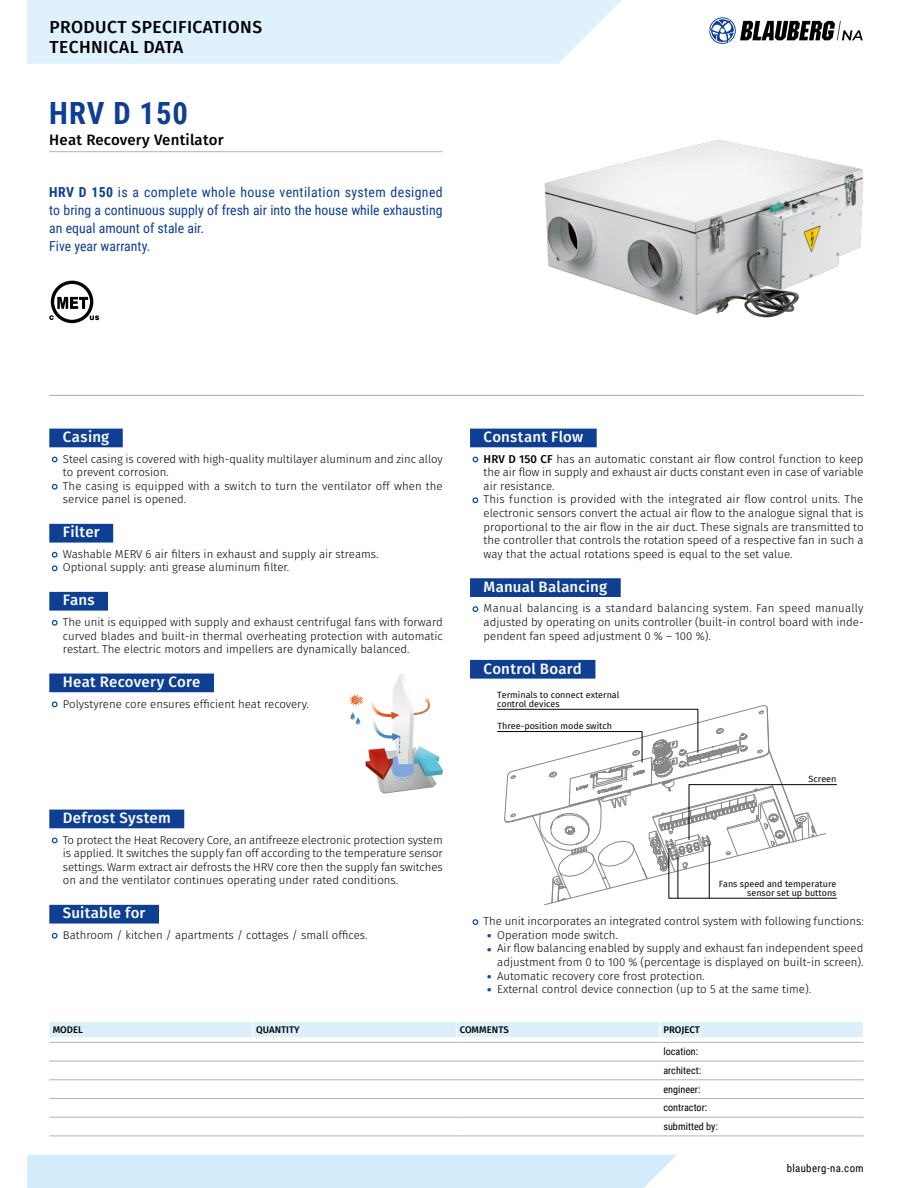
<style>
.page{position:relative;width:918px;height:1188px;background:#fff}
.page>*{position:absolute;margin:0;border:0;box-sizing:border-box;transform-origin:0 0}
.t1{font:700 30.6px "Roboto Condensed";letter-spacing:.03em;color:#0f3f93}
.t2{font:500 17.4px/20.4px "Fira Sans";letter-spacing:.025em;color:#000}
.t3{font:500 15px "Fira Sans";letter-spacing:.015em;color:#fff}
.t4{font:500 15px "Fira Sans";letter-spacing:.015em;color:#000}
.t5{font:13.8px/18px "Roboto Condensed";color:#0f3f93}
.t6{font:300 11.4px/13.6px "Fira Sans";color:#000}
.t7{font:10.8px "Roboto Condensed";letter-spacing:.035em;color:#000}
.t8{font:10.2px/18.8px "Roboto Condensed";color:#000}
.t9{font:500 9.6px "Fira Sans";color:#000}
.t10{font:9px/9px "Fira Sans";color:#0c0a05;text-align:right}
.s1{font-weight:700}
.s2{font-weight:500}
.s3{font-weight:700;font-size:12.6px;color:#0d4d9d}
</style>
<div class="page">
<svg style="left:49px;top:1060px;width:815px;height:76px"></svg>
<hr style="left:49px;top:1061px;width:204px;height:1px;background:#b1b2b3">
<hr style="left:253px;top:1061px;width:203px;height:1px;background:#b1b2b3">
<hr style="left:456px;top:1061px;width:204px;height:1px;background:#b1b2b3">
<hr style="left:660px;top:1061px;width:204px;height:1px;background:#b1b2b3">
<hr style="left:49px;top:1080px;width:204px;height:1px;background:#b1b2b3">
<hr style="left:253px;top:1080px;width:203px;height:1px;background:#b1b2b3">
<hr style="left:456px;top:1080px;width:204px;height:1px;background:#b1b2b3">
<hr style="left:660px;top:1080px;width:204px;height:1px;background:#b1b2b3">
<hr style="left:49px;top:1098px;width:204px;height:1px;background:#b1b2b3">
<hr style="left:253px;top:1098px;width:203px;height:1px;background:#b1b2b3">
<hr style="left:456px;top:1098px;width:204px;height:1px;background:#b1b2b3">
<hr style="left:660px;top:1098px;width:204px;height:1px;background:#b1b2b3">
<hr style="left:49px;top:1117px;width:204px;height:1px;background:#b1b2b3">
<hr style="left:253px;top:1117px;width:203px;height:1px;background:#b1b2b3">
<hr style="left:456px;top:1117px;width:204px;height:1px;background:#b1b2b3">
<hr style="left:660px;top:1117px;width:204px;height:1px;background:#b1b2b3">
<svg style="left:49px;top:1022px;width:814px;height:20px"></svg>
<hr style="left:49px;top:1042px;width:204px;height:1px;background:#b1b2b3">
<hr style="left:253px;top:1042px;width:203px;height:1px;background:#b1b2b3">
<hr style="left:456px;top:1042px;width:204px;height:1px;background:#b1b2b3">
<hr style="left:660px;top:1042px;width:204px;height:1px;background:#b1b2b3">
<hr style="left:49px;top:1136px;width:204px;height:1px;background:#b1b2b3">
<hr style="left:253px;top:1136px;width:203px;height:1px;background:#b1b2b3">
<hr style="left:456px;top:1136px;width:204px;height:1px;background:#b1b2b3">
<hr style="left:660px;top:1136px;width:204px;height:1px;background:#b1b2b3">
<svg style="left:49px;top:281px;width:50px;height:42px"></svg>
<div style="left:470px;top:429px;width:127px;height:18px;background:#0f3f93"></div>
<div style="left:470px;top:578px;width:151px;height:19px;background:#0f3f93"></div>
<div style="left:470px;top:660px;width:125px;height:19px;background:#0f3f93"></div>
<svg style="left:472px;top:456px;width:7px;height:7px"></svg>
<svg style="left:472px;top:497px;width:7px;height:7px"></svg>
<svg style="left:472px;top:606px;width:7px;height:6px"></svg>
<svg style="left:472px;top:919px;width:7px;height:6px"></svg>
<svg style="left:497px;top:578px;width:340px;height:328px"></svg>
<div style="left:49px;top:429px;width:74px;height:18px;background:#0f3f93"></div>
<div style="left:49px;top:524px;width:64px;height:19px;background:#0f3f93"></div>
<div style="left:49px;top:592px;width:59px;height:19px;background:#0f3f93"></div>
<div style="left:49px;top:674px;width:165px;height:18px;background:#0f3f93"></div>
<div style="left:49px;top:810px;width:135px;height:18px;background:#0f3f93"></div>
<div style="left:49px;top:905px;width:110px;height:19px;background:#0f3f93"></div>
<svg style="left:51px;top:456px;width:7px;height:7px"></svg>
<svg style="left:51px;top:483px;width:7px;height:7px"></svg>
<svg style="left:51px;top:551px;width:7px;height:7px"></svg>
<svg style="left:51px;top:565px;width:7px;height:7px"></svg>
<svg style="left:51px;top:619px;width:7px;height:7px"></svg>
<svg style="left:51px;top:701px;width:7px;height:7px"></svg>
<svg style="left:51px;top:837px;width:7px;height:7px"></svg>
<svg style="left:51px;top:932px;width:7px;height:7px"></svg>
<svg style="left:349px;top:674px;width:94px;height:120px"></svg>
<hr style="left:49px;top:151px;width:394px;height:1px;background:#b1b2b3">
<hr style="left:49px;top:395px;width:815px;height:1px;background:#b1b2b3">
<img style="left:545px;top:140px;width:319px;height:178px">
<div style="left:27px;top:0;width:594px;height:64px;background:#def1fd"></div>
<div style="left:27px;top:1155px;width:650px;height:33px;background:#d3ecfc"></div>
<svg style="left:709px;top:17px;width:154px;height:27px"></svg>
<h2 class="t2" style="left:49px;top:18px;width:214px">PRODUCT SPECIFICATIONS<br>TECHNICAL DATA</h2>
<h1 class="t1" style="left:49px;top:92px;width:140px">HRV D 150</h1>
<h3 class="t4" style="left:49px;top:129px;width:176px">Heat Recovery Ventilator</h3>
<p class="t5" style="left:49px;top:183px;width:395px"><span class="s1">HRV D 150</span> is a complete whole house ventilation system designed to bring a continuous supply of fresh air into the house while exhausting an equal amount of stale air.<br>Five year warranty.</p>
<h3 class="t3" style="left:63px;top:426px;width:48px">Casing</h3>
<p class="t6" style="left:63px;top:453px;width:381px">Steel casing is covered with high-quality multilayer aluminum and zinc alloy to prevent corrosion.<br>The casing is equipped with a switch to turn the ventilator off when the service panel is opened.</p>
<h3 class="t3" style="left:63px;top:522px;width:38px">Filter</h3>
<p class="t6" style="left:63px;top:548px;width:317px">Washable MERV 6 air filters in exhaust and supply air streams.<br>Optional supply: anti grease aluminum filter.</p>
<h3 class="t3" style="left:63px;top:590px;width:33px">Fans</h3>
<p class="t6" style="left:63px;top:616px;width:381px;text-align:justify">The unit is equipped with supply and exhaust centrifugal fans with forward curved blades and built-in thermal overheating protection with automatic restart. The electric motors and impellers are dynamically balanced.</p>
<h3 class="t3" style="left:63px;top:671px;width:139px">Heat Recovery Core</h3>
<p class="t6" style="left:63px;top:698px;width:247px">Polystyrene core ensures efficient heat recovery.</p>
<h3 class="t3" style="left:63px;top:807px;width:109px">Defrost System</h3>
<p class="t6" style="left:63px;top:834px;width:381px;text-align:justify">To protect the Heat Recovery Core, an antifreeze electronic protection system is applied. It switches the supply fan off according to the temperature sensor settings. Warm extract air defrosts the HRV core then the supply fan switches on and the ventilator continues operating under rated conditions.</p>
<h3 class="t3" style="left:63px;top:903px;width:84px">Suitable for</h3>
<p class="t6" style="left:63px;top:929px;width:306px">Bathroom / kitchen / apartments / cottages / small offices.</p>
<h3 class="t3" style="left:484px;top:426px;width:101px">Constant Flow</h3>
<p class="t6" style="left:484px;top:453px;width:381px"><span class="s2">HRV D 150 CF</span> has an automatic constant air flow control function to keep the air flow in supply and exhaust air ducts constant even in case of variable air resistance.<br>This function is provided with the integrated air flow control units. The electronic sensors convert the actual air flow to the analogue signal that is proportional to the air flow in the air duct. These signals are transmitted to the controller that controls the rotation speed of a respective fan in such a way that the actual rotations speed is equal to the set value.</p>
<h3 class="t3" style="left:484px;top:576px;width:125px">Manual Balancing</h3>
<p class="t6" style="left:484px;top:602px;width:381px;text-align:justify">Manual balancing is a standard balancing system. Fan speed manually adjusted by operating on units controller (built-in control board with inde&shy;pendent fan speed adjustment 0 % – 100 %).</p>
<h3 class="t3" style="left:484px;top:658px;width:100px">Control Board</h3>
<p class="t10" style="left:497px;top:691px;width:124px;text-align:left">Terminals to connect external control devices</p>
<p class="t10" style="left:497px;top:722px;width:116px">Three-position mode switch</p>
<p class="t10" style="left:809px;top:775px;width:29px">Screen</p>
<p class="t10" style="left:719px;top:880px;width:119px">Fans speed and temperature sensor set up buttons</p>
<p class="t6" style="left:484px;top:915px;width:382px">The unit incorporates an integrated control system with following functions:</p>
<p class="t6" style="left:487px;top:929px;width:132px"><span class="s3">•</span> Operation mode switch.</p>
<p class="t6" style="left:487px;top:942px;width:378px;text-align:right"><span class="s3">•</span> Air flow balancing enabled by supply and exhaust fan independent speed adjustment from 0 to 100 % (percentage is displayed on built-in screen).</p>
<p class="t6" style="left:487px;top:970px;width:219px"><span class="s3">•</span> Automatic recovery core frost protection.</p>
<p class="t6" style="left:487px;top:983px;width:326px"><span class="s3">•</span> External control device connection (up to 5 at the same time).</p>
<p class="t9" style="left:53px;top:1023px;width:32px">MODEL</p>
<p class="t9" style="left:256px;top:1023px;width:45px">QUANTITY</p>
<p class="t9" style="left:460px;top:1023px;width:50px">COMMENTS</p>
<p class="t9" style="left:663px;top:1023px;width:38px">PROJECT</p>
<p class="t8" style="left:663px;top:1042px;width:56px">location: architect: engineer: contractor: submitted by:</p>
<p class="t7" style="left:787px;top:1161px;width:78px">blauberg-na.com</p>
</div>
